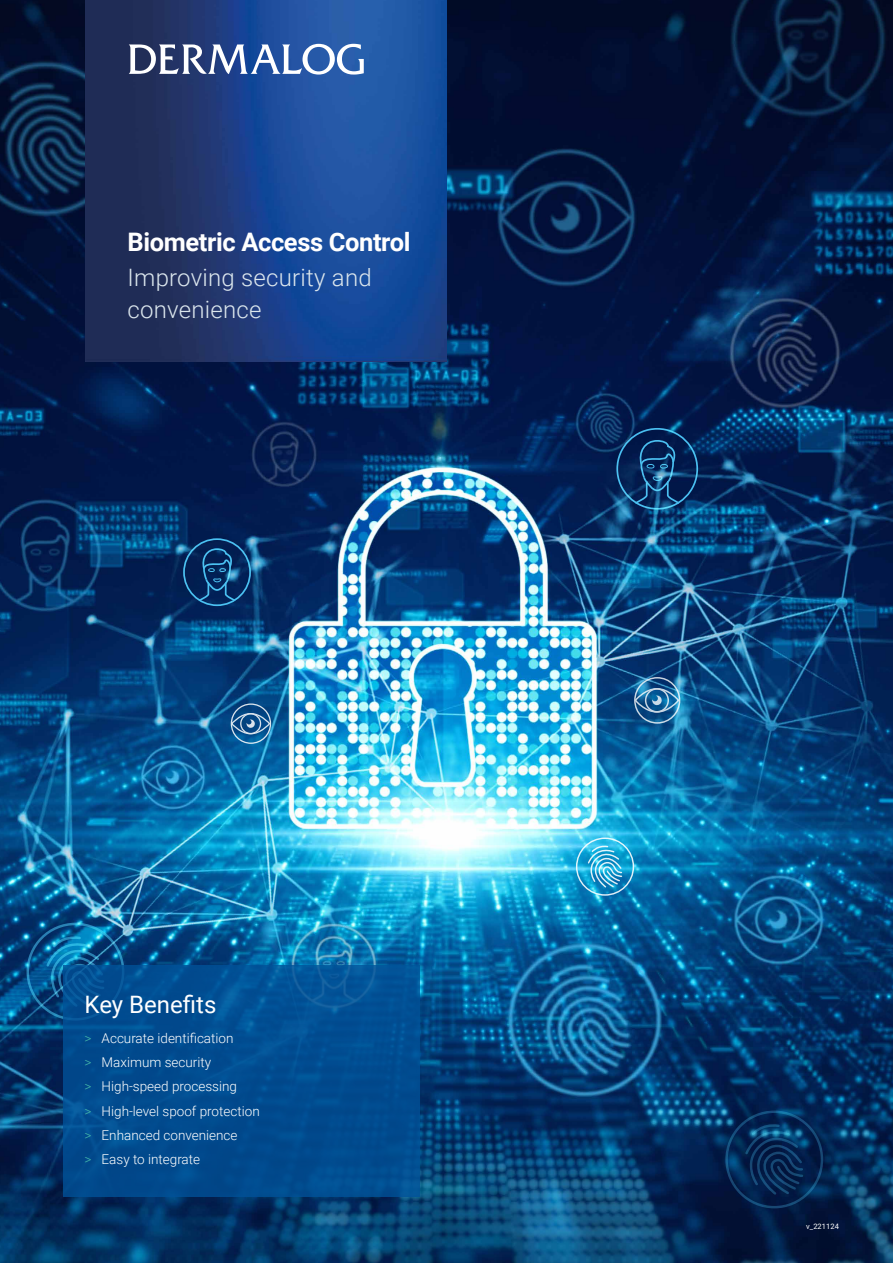
<style>
.page{position:relative;width:893px;height:1263px;background:#fff}
.page>*{position:absolute;margin:0;border:0;box-sizing:border-box;transform-origin:0 0}
.t1{font:700 25.5px "Roboto";letter-spacing:-.015em;color:#fff}
.t2{font:300 24px/31.5px "Roboto";letter-spacing:.01em;color:#dbe6ed}
.t3{font:24px "Roboto";color:#fff}
.t4{font:300 13.5px/24px "Roboto";color:#fff}
.t5{font:7.5px "Roboto";letter-spacing:.01em;color:#fff}
.s1{color:#45b8a9}
</style>
<div class="page">
<img style="left:0;top:0;width:893px;height:1263px">
<svg style="left:198px;top:547px;width:38px;height:55px;background:#114175"></svg>
<div style="left:183px;top:538px;width:68px;height:68px;border:2px solid #49b8ea;border-radius:50%"></div>
<svg style="left:634px;top:439px;width:46px;height:65px;background:#123d6f"></svg>
<div style="left:616px;top:428px;width:82px;height:82px;border:2px solid #49b8ea;border-radius:50%"></div>
<svg style="left:40px;top:935px;width:66px;height:73px;background:#0d679d"></svg>
<svg style="left:739px;top:1123px;width:65px;height:73px;background:#072f5b"></svg>
<div style="left:725px;top:1110px;width:98px;height:98px;border:2px solid #49b8ea;border-radius:50%"></div>
<svg style="left:584px;top:845px;width:39px;height:43px;background:#43b2da"></svg>
<div style="left:576px;top:837px;width:58px;height:59px;border:1px solid #fff;border-radius:50%"></div>
<div style="left:231px;top:713px;width:39px;height:21px;border:1px solid #fff;border-radius:50%"></div>
<div style="left:240px;top:713px;width:21px;height:21px;border:1px solid #fff;border-radius:50%"></div>
<svg style="left:246px;top:719px;width:9px;height:9px"></svg>
<div style="left:231px;top:703px;width:40px;height:41px;border:1px solid #fff;border-radius:50%"></div>
<div style="left:635px;top:688px;width:44px;height:25px;border:1px solid #fff;border-radius:50%"></div>
<div style="left:645px;top:688px;width:24px;height:24px;border:1px solid #fff;border-radius:50%"></div>
<svg style="left:652px;top:695px;width:10px;height:11px"></svg>
<div style="left:634px;top:677px;width:46px;height:47px;border:1px solid #fff;border-radius:50%"></div>
<img style="left:85px;top:0;width:361px;height:361px">
<svg style="left:129px;top:44px;width:235px;height:31px"></svg>
<div style="left:64px;top:965px;width:356px;height:231px;background:linear-gradient(to bottom,#025195,#00498c)"></div>
<h1 class="t1" style="left:128px;top:224px;width:284px">Biometric Access Control</h1>
<h2 class="t2" style="left:128px;top:261px;width:246px">Improving security and convenience</h2>
<h2 class="t3" style="left:85px;top:988px;width:133px">Key Benefits</h2>
<p class="t4" style="left:85px;top:1026px;width:177px"><span class="s1">&gt;</span> Accurate identification<br><span class="s1">&gt;</span> Maximum security<br><span class="s1">&gt;</span> High-speed processing<br><span class="s1">&gt;</span> High-level spoof protection <span class="s1">&gt;</span> Enhanced convenience<br><span class="s1">&gt;</span> Easy to integrate</p>
<p class="t5" style="left:806px;top:1221px;width:34px">v_221124</p>
</div>
